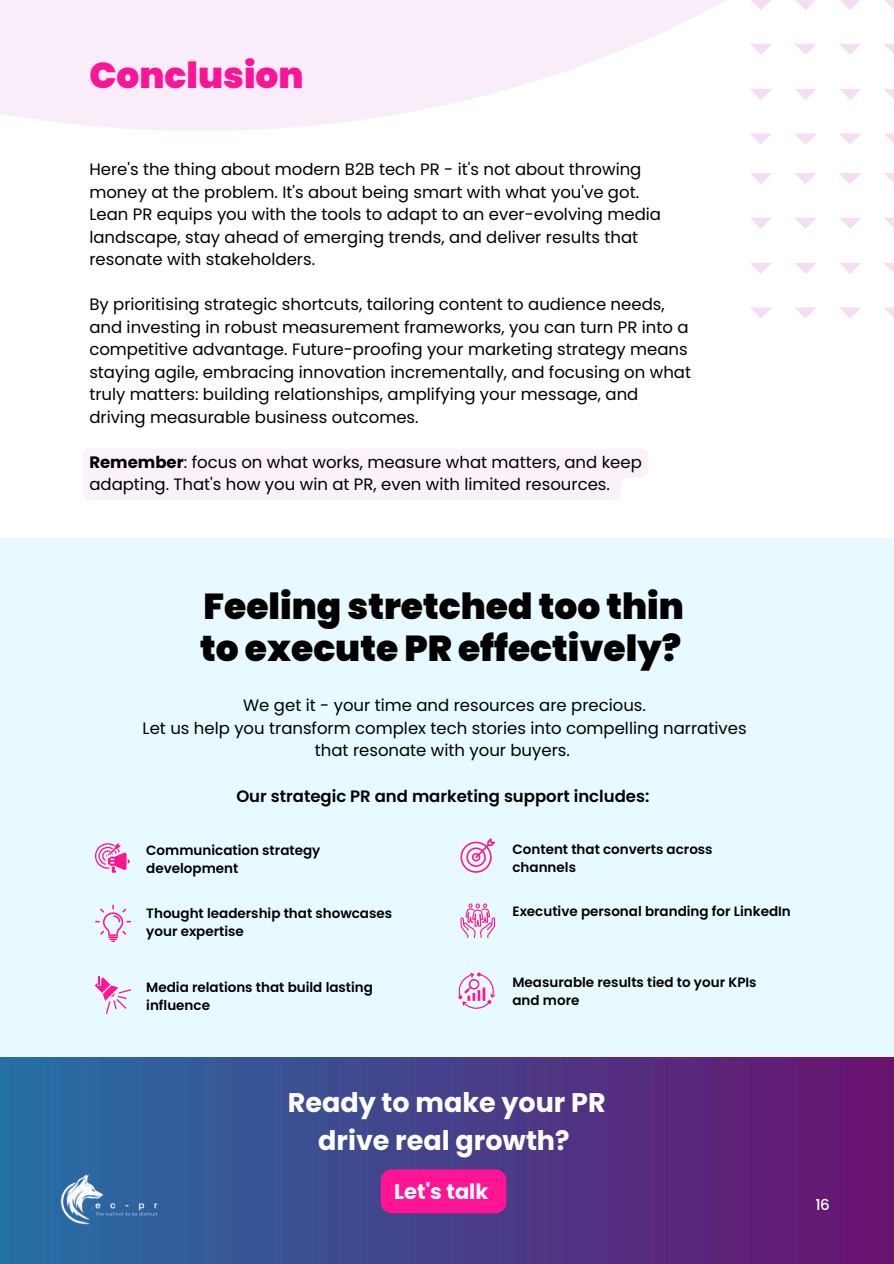
<style>
.page{position:relative;width:894px;height:1264px;background:#fff}
.page>*{position:absolute;margin:0;border:0;box-sizing:border-box;transform-origin:0 0}
.t1{font:900 36px/42.8px "Poppins";color:#000}
.t2{font:900 36px "Poppins";color:#ff1593}
.t3{font:700 27px/37.2px "Poppins";color:#fff;text-align:center}
.t4{font:700 21px "Poppins";color:#fdfcff}
.t5{font:16.5px/22.5px "Poppins";color:#000}
.t6{font:600 16.5px "Poppins";color:#000}
.t7{font:500 15px "Poppins";color:#fff}
.t8{font:600 13.5px/18px "Poppins";color:#000}
.s1{font-weight:700}
</style>
<div class="page">
<img style="left:0;top:1056px;width:893px;height:207px">
<div style="left:0;top:0;width:893px;height:131px;background:linear-gradient(to right,#f8e9f8,#fff)"></div>
<div style="left:0;top:538px;width:893px;height:518px;background:#e6faff"></div>
<svg style="left:460px;top:838px;width:35px;height:34px"></svg>
<svg style="left:95px;top:843px;width:35px;height:29px"></svg>
<svg style="left:95px;top:976px;width:36px;height:37px"></svg>
<svg style="left:95px;top:904px;width:36px;height:37px"></svg>
<svg style="left:460px;top:903px;width:35px;height:35px"></svg>
<svg style="left:458px;top:972px;width:37px;height:37px"></svg>
<img style="left:58px;top:1170px;width:34px;height:58px">
<img style="left:89px;top:1170px;width:17px;height:29px">
<img style="left:93px;top:1199px;width:65px;height:26px">
<div style="left:83px;top:449px;width:565px;height:51px;background:#faf1fa"></div>
<div style="left:380px;top:1169px;width:126px;height:44px;background:#ff1593;border-radius:11px"></div>
<svg style="left:884px;top:133px;width:9px;height:10px"></svg>
<svg style="left:883px;top:89px;width:10px;height:11px"></svg>
<svg style="left:883px;top:44px;width:10px;height:11px"></svg>
<svg style="left:883px;top:0;width:10px;height:10px"></svg>
<svg style="left:839px;top:133px;width:22px;height:12px"></svg>
<svg style="left:838px;top:89px;width:23px;height:11px"></svg>
<svg style="left:838px;top:44px;width:23px;height:11px"></svg>
<svg style="left:838px;top:0;width:23px;height:10px"></svg>
<svg style="left:795px;top:133px;width:21px;height:12px"></svg>
<svg style="left:794px;top:89px;width:22px;height:11px"></svg>
<svg style="left:794px;top:44px;width:22px;height:11px"></svg>
<svg style="left:794px;top:0;width:22px;height:10px"></svg>
<svg style="left:750px;top:133px;width:21px;height:11px"></svg>
<svg style="left:750px;top:89px;width:21px;height:11px"></svg>
<svg style="left:750px;top:44px;width:21px;height:11px"></svg>
<svg style="left:750px;top:0;width:21px;height:10px"></svg>
<svg style="left:884px;top:307px;width:9px;height:10px"></svg>
<svg style="left:884px;top:263px;width:9px;height:9px"></svg>
<svg style="left:884px;top:218px;width:9px;height:9px"></svg>
<svg style="left:884px;top:173px;width:9px;height:9px"></svg>
<svg style="left:839px;top:307px;width:22px;height:11px"></svg>
<svg style="left:839px;top:263px;width:22px;height:11px"></svg>
<svg style="left:840px;top:218px;width:21px;height:11px"></svg>
<svg style="left:839px;top:173px;width:22px;height:11px"></svg>
<svg style="left:795px;top:307px;width:21px;height:11px"></svg>
<svg style="left:795px;top:263px;width:21px;height:11px"></svg>
<svg style="left:795px;top:218px;width:21px;height:11px"></svg>
<svg style="left:795px;top:173px;width:21px;height:11px"></svg>
<svg style="left:750px;top:307px;width:21px;height:11px"></svg>
<svg style="left:750px;top:263px;width:21px;height:11px"></svg>
<svg style="left:750px;top:218px;width:21px;height:11px"></svg>
<svg style="left:750px;top:173px;width:21px;height:11px"></svg>
<h1 class="t2" style="left:89px;top:50px;width:216px">Conclusion</h1>
<h5 class="t5" style="left:89px;top:158px;width:573px">Here's the thing about modern B2B tech PR - it's not about throwing money at the problem. It's about being smart with what you've got.<br>Lean PR equips you with the tools to adapt to an ever-evolving media landscape, stay ahead of emerging trends, and deliver results that resonate with stakeholders.</h5>
<h5 class="t5" style="left:89px;top:293px;width:603px">By prioritising strategic shortcuts, tailoring content to audience needs, and investing in robust measurement frameworks, you can turn PR into a competitive advantage. Future-proofing your marketing strategy means staying agile, embracing innovation incrementally, and focusing on what truly matters: building relationships, amplifying your message, and driving measurable business outcomes.</h5>
<p class="t5" style="left:89px;top:450px;width:554px"><span class="s1">Remember</span>: focus on what works, measure what matters, and keep adapting. That's how you win at PR, even with limited resources.</p>
<h1 class="t1" style="left:200px;top:584px;width:485px">Feeling stretched too thin to execute PR effectively?</h1>
<h5 class="t5" style="left:142px;top:694px;width:605px;text-align:center">We get it - your time and resources are precious.<br>Let us help you transform complex tech stories into compelling narratives that resonate with your buyers.</h5>
<h5 class="t6" style="left:236px;top:784px;width:414px">Our strategic PR and marketing support includes:</h5>
<h4 class="t8" style="left:146px;top:841px;width:175px">Communication strategy development</h4>
<p class="t8" style="left:146px;top:904px;width:247px">Thought leadership that showcases your expertise</p>
<p class="t8" style="left:512px;top:840px;width:202px">Content that converts across channels</p>
<p class="t8" style="left:512px;top:902px;width:280px">Executive personal branding for LinkedIn</p>
<p class="t8" style="left:146px;top:977px;width:228px">Media relations that build lasting influence</p>
<p class="t8" style="left:512px;top:973px;width:245px">Measurable results tied to your KPIs and more</p>
<p class="t3" style="left:288px;top:1084px;width:319px">Ready to make your PR drive real growth?</p>
<p class="t4" style="left:394px;top:1176px;width:96px">Let's talk</p>
<p class="t7" style="left:815px;top:1193px;width:16px">16</p>
</div>
